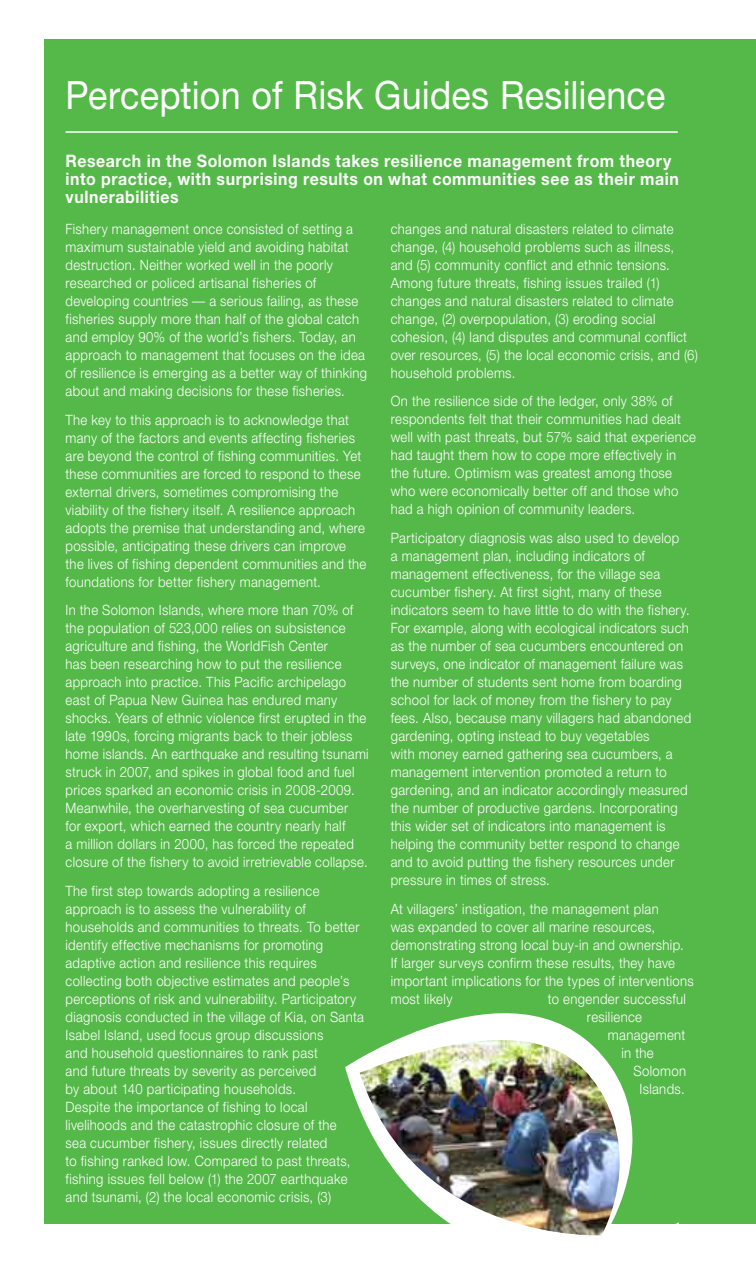
<style>
.page{position:relative;width:756px;height:1263px;background:#fff}
.page>*{position:absolute;margin:0;border:0;box-sizing:border-box;transform-origin:0 0}
.t1{font:39px "Helvetica Neue";letter-spacing:.005em;color:#fff;scale:.92 1}
.t2{font:700 17.25px/18px "Helvetica Neue";letter-spacing:.035em;color:#fff;scale:.92 1}
.t3{font:300 14.25px/18px "Helvetica Neue";letter-spacing:.025em;color:#fff;scale:.92 1}
</style>
<div class="page">
<div style="left:45px;top:39px;width:711px;height:1184px;background:#54b948"></div>
<svg style="left:345px;top:1013px;width:334px;height:211px"></svg>
<img style="left:360px;top:1040px;width:261px;height:196px">
<hr style="left:66px;top:131px;width:612px;height:2px;background:#fff">
<h1 class="t1" style="left:66px;top:72px;width:654px">Perception of Risk Guides Resilience</h1>
<p class="t2" style="left:66px;top:151px;width:668px">Research in the Solomon Islands takes resilience management from theory into practice, with surprising results on what communities see as their main vulnerabilities</p>
<p class="t3" style="left:66px;top:220px;width:329px">Fishery management once consisted of setting a maximum sustainable yield and avoiding habitat destruction. Neither worked well in the poorly researched or policed artisanal fisheries of developing countries — a serious failing, as these fisheries supply more than half of the global catch and employ 90% of the world’s fishers. Today, an approach to management that focuses on the idea of resilience is emerging as a better way of thinking about and making decisions for these fisheries.</p>
<p class="t3" style="left:66px;top:410px;width:328px">The key to this approach is to acknowledge that many of the factors and events affecting fisheries are beyond the control of fishing communities. Yet these communities are forced to respond to these external drivers, sometimes compromising the viability of the fishery itself. A resilience approach adopts the premise that understanding and, where possible, anticipating these drivers can improve the lives of fishing dependent communities and the foundations for better fishery management.</p>
<p class="t3" style="left:66px;top:601px;width:331px">In the Solomon Islands, where more than 70% of the population of 523,000 relies on subsistence agriculture and fishing, the WorldFish Center<br>has been researching how to put the resilience approach into practice. This Pacific archipelago east of Papua New Guinea has endured many shocks. Years of ethnic violence first erupted in the late 1990s, forcing migrants back to their jobless home islands. An earthquake and resulting tsunami struck in 2007, and spikes in global food and fuel prices sparked an economic crisis in 2008-2009.<br>Meanwhile, the overharvesting of sea cucumber<br>for export, which earned the country nearly half<br>a million dollars in 2000, has forced the repeated closure of the fishery to avoid irretrievable collapse.</p>
<p class="t3" style="left:66px;top:881px;width:326px">The first step towards adopting a resilience approach is to assess the vulnerability of households and communities to threats. To better identify effective mechanisms for promoting adaptive action and resilience this requires collecting both objective estimates and people’s perceptions of risk and vulnerability. Participatory diagnosis conducted in the village of Kia, on Santa Isabel Island, used focus group discussions<br>and household questionnaires to rank past<br>and future threats by severity as perceived<br>by about 140 participating households.<br>Despite the importance of fishing to local livelihoods and the catastrophic closure of the<br>sea cucumber fishery, issues directly related<br>to fishing ranked low. Compared to past threats, fishing issues fell below (1) the 2007 earthquake and tsunami, (2) the local economic crisis, (3)</p>
<p class="t3" style="left:391px;top:219px;width:335px">changes and natural disasters related to climate change, (4) household problems such as illness, and (5) community conflict and ethnic tensions.<br>Among future threats, fishing issues trailed (1) changes and natural disasters related to climate change, (2) overpopulation, (3) eroding social cohesion, (4) land disputes and communal conflict over resources, (5) the local economic crisis, and (6) household problems.</p>
<p class="t3" style="left:391px;top:392px;width:333px">On the resilience side of the ledger, only 38% of respondents felt that their communities had dealt well with past threats, but 57% said that experience had taught them how to cope more effectively in the future. Optimism was greatest among those who were economically better off and those who had a high opinion of community leaders.</p>
<p class="t3" style="left:391px;top:529px;width:328px">Participatory diagnosis was also used to develop<br>a management plan, including indicators of management effectiveness, for the village sea cucumber fishery. At first sight, many of these indicators seem to have little to do with the fishery.<br>For example, along with ecological indicators such as the number of sea cucumbers encountered on surveys, one indicator of management failure was the number of students sent home from boarding school for lack of money from the fishery to pay fees. Also, because many villagers had abandoned gardening, opting instead to buy vegetables<br>with money earned gathering sea cucumbers, a management intervention promoted a return to gardening, and an indicator accordingly measured the number of productive gardens. Incorporating this wider set of indicators into management is helping the community better respond to change and to avoid putting the fishery resources under pressure in times of stress.</p>
<p class="t3" style="left:391px;top:899px;width:331px">At villagers’ instigation, the management plan<br>was expanded to cover all marine resources, demonstrating strong local buy-in and ownership.<br>If larger surveys confirm these results, they have important implications for the types of interventions most likely</p>
<p class="t3" style="left:548px;top:989px;width:152px;text-align:center">to engender successful resilience</p>
<p class="t3" style="left:621px;top:1025px;width:71px;text-indent:-14px">management in the</p>
<p class="t3" style="left:633px;top:1061px;width:59px;text-align:center">Solomon<br>Islands.</p>
</div>
